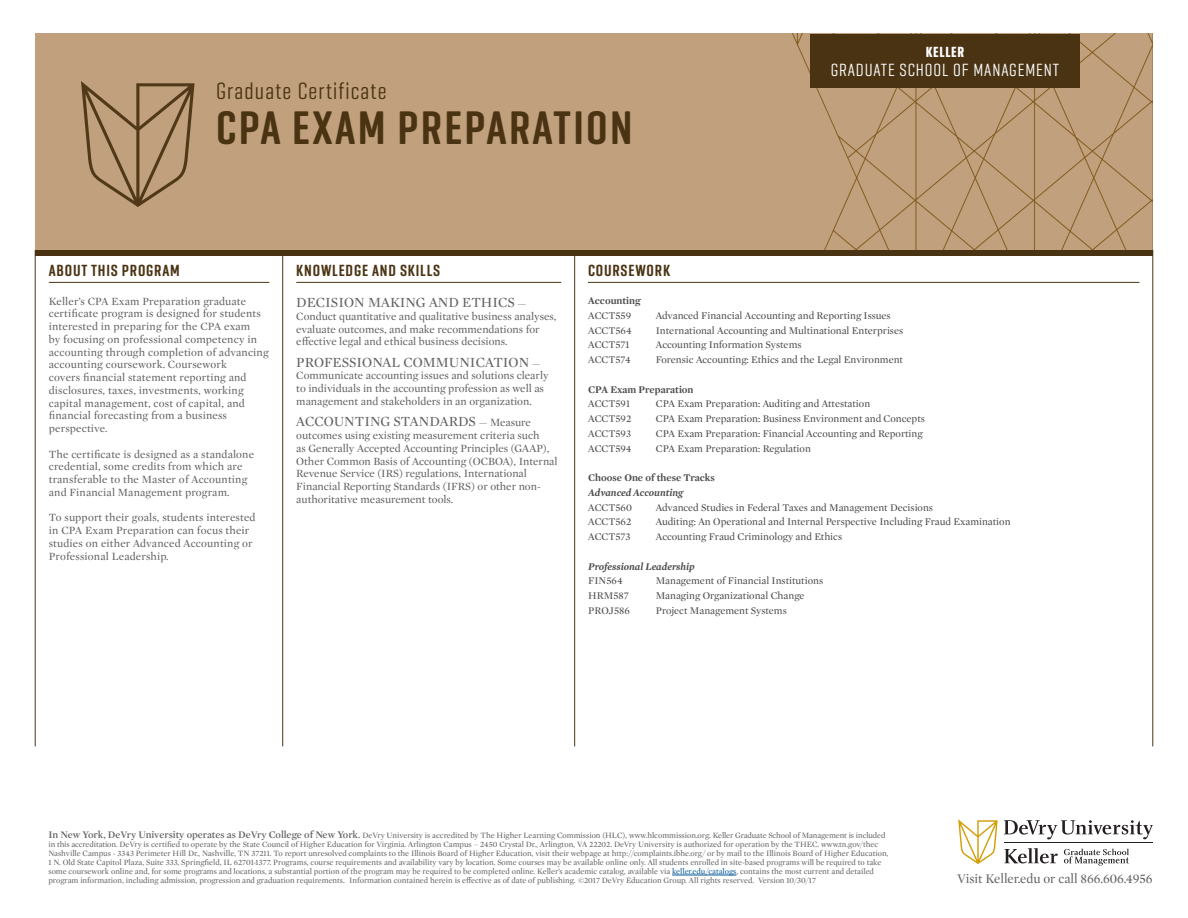
<style>
.page{position:relative;width:1188px;height:918px;background:#fff}
.page>*{position:absolute;margin:0;border:0;box-sizing:border-box;transform-origin:0 0}
.t1{font:600 48px "Geogrotesque Comp";letter-spacing:.05em;color:#4a3313}
.t2{font:24px "Geogrotesque Comp";letter-spacing:.05em;color:#4a3313}
.t3{font:18px "Geogrotesque Comp";letter-spacing:.05em;color:#fff}
.t4{font:600 16.5px "Geogrotesque Comp";letter-spacing:.05em;color:#4a3313}
.t5{font:700 15px "Geogrotesque Comp";letter-spacing:.05em;color:#fff}
.t6{font:14.25px "Mercury Display";color:#636366}
.t7{font:13.5px "Mercury Display";color:#636366}
.t8{font:11.25px/12.8px "Mercury Display";letter-spacing:.005em;color:#636366}
.t9{font:10.5px "Mercury Display";color:#4b4c4d}
.t10{font:700 10.5px "Mercury Display";color:#4b4c4d}
.t11{font:italic 700 10.5px "Mercury Display";color:#4b4c4d}
.t12{font:8.25px/9px "Mercury Display";color:#636366}
.s1{font-size:11.25px}
.s2{font-weight:600;font-size:10.35px}
.s3{color:#005594}
</style>
<div class="page">
<div style="left:35px;top:250px;width:1118px;height:27px;background:#4a3313"></div>
<div style="left:35px;top:256px;width:1118px;height:627px;background:#fff"></div>
<hr style="left:296px;top:282px;width:265px;height:1px;background:#4a3313">
<hr style="left:588px;top:282px;width:551px;height:1px;background:#4a3313">
<hr style="left:1153px;top:250px;width:1px;height:496px;background:#4a3313">
<hr style="left:35px;top:250px;width:1px;height:496px;background:#4a3313">
<hr style="left:574px;top:250px;width:1px;height:496px;background:#4a3313">
<hr style="left:282px;top:250px;width:1px;height:496px;background:#4a3313">
<hr style="left:672px;top:875px;width:64px;height:1px;background:#005594">
<hr style="left:49px;top:282px;width:220px;height:1px;background:#4a3313">
<div style="left:35px;top:34px;width:1118px;height:216px;background:#c1a17d"></div>
<div style="left:810px;top:34px;width:270px;height:54px;background:#4a3313"></div>
<svg style="left:81px;top:81px;width:114px;height:126px;background:#ac8d6a"></svg>
<svg style="left:958px;top:819px;width:40px;height:45px"></svg>
<svg style="left:1004px;top:820px;width:149px;height:19px"></svg>
<svg style="left:1004px;top:848px;width:54px;height:15px"></svg>
<svg style="left:1064px;top:849px;width:65px;height:17px"></svg>
<hr style="left:1004px;top:842px;width:148px;height:1px;background:#231f20">
<h1 class="t2" style="left:216px;top:76px;width:172px">Graduate Certificate</h1>
<h1 class="t1" style="left:216px;top:98px;width:418px">CPA EXAM PREPARATION</h1>
<p class="t5" style="left:926px;top:42px;width:40px">KELLER</p>
<p class="t3" style="left:831px;top:59px;width:230px">GRADUATE SCHOOL OF MANAGEMENT</p>
<h2 class="t4" style="left:49px;top:260px;width:132px">ABOUT THIS PROGRAM</h2>
<p class="t8" style="left:49px;top:294px;width:221px">Keller’s CPA Exam Preparation graduate certificate program is designed for students interested in preparing for the CPA exam<br>by focusing on professional competency in accounting through completion of advancing accounting coursework. Coursework<br>covers financial statement reporting and disclosures, taxes, investments, working capital management, cost of capital, and financial forecasting from a business perspective.</p>
<p class="t8" style="left:49px;top:447px;width:207px">The certificate is designed as a standalone credential, some credits from which are transferable to the Master of Accounting and Financial Management program.</p>
<p class="t8" style="left:49px;top:511px;width:208px">To support their goals, students interested in CPA Exam Preparation can focus their studies on either Advanced Accounting or Professional Leadership.</p>
<h2 class="t4" style="left:296px;top:260px;width:145px">KNOWLEDGE AND SKILLS</h2>
<p class="t6" style="left:296px;top:292px;width:232px">DECISION MAKING AND ETHICS <span class="s1">—</span></p>
<p class="t8" style="left:296px;top:309px;width:262px">Conduct quantitative and qualitative business analyses, evaluate outcomes, and make recommendations for effective legal and ethical business decisions.</p>
<p class="t6" style="left:296px;top:352px;width:246px">PROFESSIONAL COMMUNICATION <span class="s1">—</span></p>
<p class="t8" style="left:296px;top:369px;width:254px">Communicate accounting issues and solutions clearly to individuals in the accounting profession as well as management and stakeholders in an organization.</p>
<p class="t6" style="left:296px;top:412px;width:236px">ACCOUNTING STANDARDS <span class="s1">— Measure</span></p>
<p class="t8" style="left:296px;top:429px;width:263px">outcomes using existing measurement criteria such<br>as Generally Accepted Accounting Principles (GAAP), Other Common Basis of Accounting (OCBOA), Internal Revenue Service (IRS) regulations, International Financial Reporting Standards (IFRS) or other non&shy;authoritative measurement tools.</p>
<h2 class="t4" style="left:588px;top:260px;width:84px">COURSEWORK</h2>
<h3 class="t10" style="left:588px;top:293px;width:54px">Accounting</h3>
<p class="t9" style="left:588px;top:308px;width:44px">ACCT559</p>
<p class="t9" style="left:656px;top:308px;width:236px">Advanced Financial Accounting and Reporting Issues</p>
<p class="t9" style="left:588px;top:323px;width:45px">ACCT564</p>
<p class="t9" style="left:656px;top:323px;width:249px">International Accounting and Multinational Enterprises</p>
<p class="t9" style="left:588px;top:338px;width:43px">ACCT571</p>
<p class="t9" style="left:656px;top:338px;width:147px">Accounting Information Systems</p>
<p class="t9" style="left:588px;top:352px;width:44px">ACCT574</p>
<p class="t9" style="left:656px;top:352px;width:249px">Forensic Accounting: Ethics and the Legal Environment</p>
<h3 class="t10" style="left:588px;top:381px;width:107px">CPA Exam Preparation</h3>
<p class="t9" style="left:588px;top:397px;width:43px">ACCT591</p>
<p class="t9" style="left:656px;top:397px;width:216px">CPA Exam Preparation: Auditing and Attestation</p>
<p class="t9" style="left:588px;top:411px;width:45px">ACCT592</p>
<p class="t9" style="left:656px;top:411px;width:271px">CPA Exam Preparation: Business Environment and Concepts</p>
<p class="t9" style="left:588px;top:426px;width:44px">ACCT593</p>
<p class="t9" style="left:656px;top:426px;width:268px">CPA Exam Preparation: Financial Accounting and Reporting</p>
<p class="t9" style="left:588px;top:441px;width:45px">ACCT594</p>
<p class="t9" style="left:656px;top:441px;width:157px">CPA Exam Preparation: Regulation</p>
<h3 class="t10" style="left:588px;top:470px;width:128px">Choose One of these Tracks</h3>
<h4 class="t11" style="left:588px;top:485px;width:97px">Advanced Accounting</h4>
<p class="t9" style="left:588px;top:500px;width:45px">ACCT560</p>
<p class="t9" style="left:656px;top:500px;width:279px">Advanced Studies in Federal Taxes and Management Decisions</p>
<p class="t9" style="left:588px;top:515px;width:45px">ACCT562</p>
<p class="t9" style="left:656px;top:515px;width:356px">Auditing: An Operational and Internal Perspective Including Fraud Examination</p>
<p class="t9" style="left:588px;top:529px;width:44px">ACCT573</p>
<p class="t9" style="left:656px;top:529px;width:188px">Accounting Fraud Criminology and Ethics</p>
<h4 class="t11" style="left:588px;top:559px;width:108px">Professional Leadership</h4>
<p class="t9" style="left:588px;top:574px;width:36px">FIN564</p>
<p class="t9" style="left:656px;top:574px;width:169px">Management of Financial Institutions</p>
<p class="t9" style="left:588px;top:589px;width:42px">HRM587</p>
<p class="t9" style="left:656px;top:589px;width:150px">Managing Organizational Change</p>
<p class="t9" style="left:588px;top:603px;width:43px">PROJ586</p>
<p class="t9" style="left:656px;top:603px;width:133px">Project Management Systems</p>
<p class="t12" style="left:48px;top:831px;width:842px"><span class="s2">In New York, DeVry University operates as DeVry College of New York.</span> DeVry University is accredited by The Higher Learning Commission (HLC), www.hlcommission.org. Keller Graduate School of Management is included in this accreditation. DeVry is certified to operate by the State Council of Higher Education for Virginia. Arlington Campus – 2450 Crystal Dr., Arlington, VA 22202. DeVry University is authorized for operation by the THEC. www.tn.gov/thec Nashville Campus - 3343 Perimeter Hill Dr., Nashville, TN 37211. To report unresolved complaints to the Illinois Board of Higher Education, visit their webpage at http://complaints.ibhe.org/ or by mail to the Illinois Board of Higher Education, 1 N. Old State Capitol Plaza, Suite 333, Springfield, IL 62701-1377. Programs, course requirements and availability vary by location. Some courses may be available online only. All students enrolled in site-based programs will be required to take some coursework online and, for some programs and locations, a substantial portion of the program may be required to be completed online. Keller’s academic catalog, available via <span class="s3">keller.edu/catalogs</span>, contains the most current and detailed program information, including admission, progression and graduation requirements. Information contained herein is effective as of date of publishing. ©2017 DeVry Education Group. All rights reserved. Version 10/30/17</p>
<p class="t7" style="left:957px;top:869px;width:197px">Visit Keller.edu or call 866.606.4956</p>
</div>
